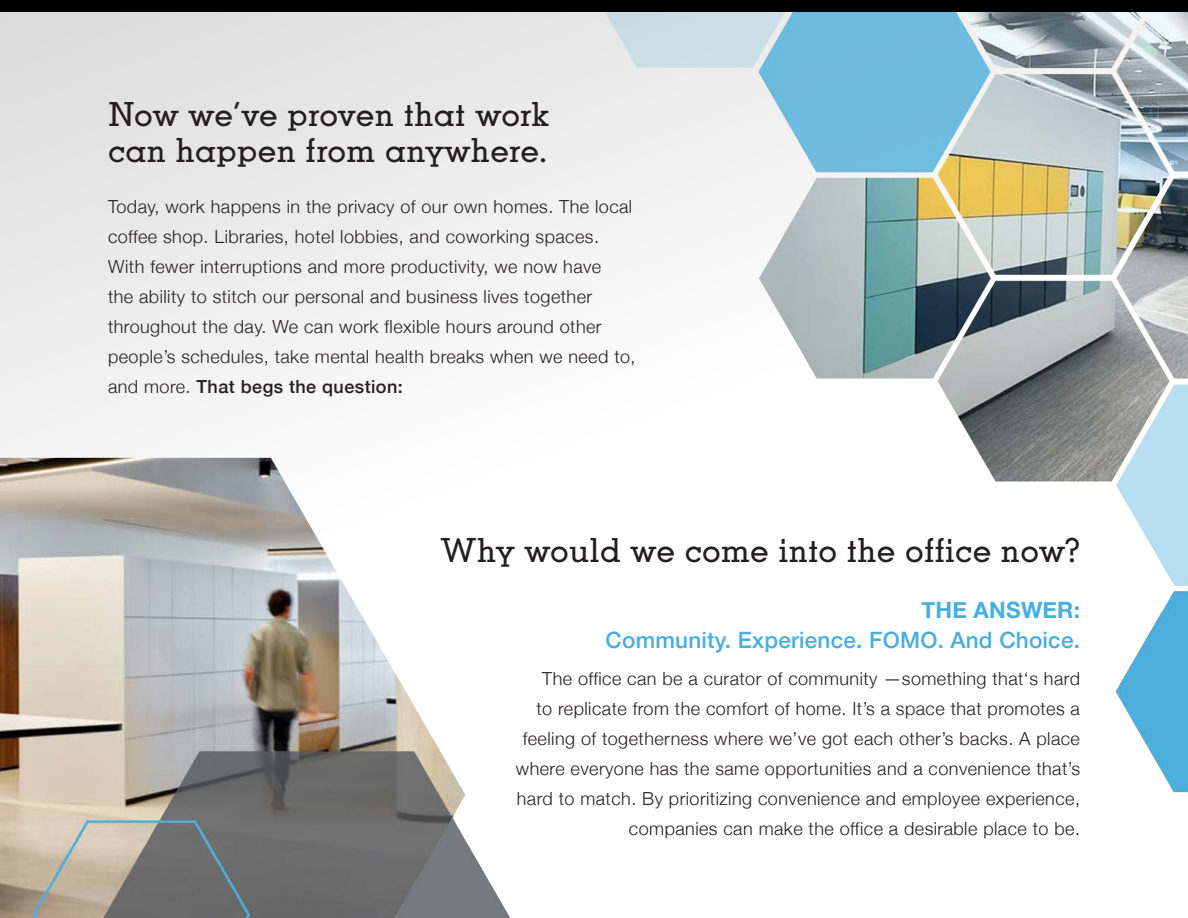
<style>
.page{position:relative;width:1188px;height:918px;background:#fff}
.page>*{position:absolute;margin:0;border:0;box-sizing:border-box;transform-origin:0 0}
.Body_Copy{font:300 36px "Memphis";letter-spacing:.01em;color:#231f20}
.Body_Copy-2{font:500 22.5px/30px "Helvetica Neue";letter-spacing:.01em;color:#49aedd;text-align:right}
.Body_Copy-3{font:300 18px/30px "Helvetica Neue";letter-spacing:.025em;color:#231f20}
.s1{font-weight:500}
.s2{font-weight:700}
</style>
<div class="page">
<img style="left:0;top:12px;width:1188px;height:906px">
<div style="left:0;top:0;width:1188px;height:12px;background:#000"></div>
<p class="Body_Copy" style="left:108px;top:95px;width:443px">Now we’ve proven that work</p>
<p class="Body_Copy" style="left:108px;top:131px;width:441px">can happen from anywhere.</p>
<p class="Body_Copy-3" style="left:108px;top:190px;width:529px">Today, work happens in the privacy of our own homes. The local coffee shop. Libraries, hotel lobbies, and coworking spaces.<br>With fewer interruptions and more productivity, we now have<br>the ability to stitch our personal and business lives together throughout the day. We can work flexible hours around other people’s schedules, take mental health breaks when we need to, and more. <span class="s1">That begs the question:</span></p>
<p class="Body_Copy" style="left:441px;top:531px;width:640px">Why would we come into the office now?</p>
<p class="Body_Copy-2" style="left:606px;top:593px;width:476px"><span class="s2">THE ANSWER:<br></span>Community. Experience. FOMO. And Choice.</p>
<p class="Body_Copy-3" style="left:516px;top:662px;width:566px;text-align:right">The office can be a curator of community —something that‘s hard<br>to replicate from the comfort of home. It’s a space that promotes a feeling of togetherness where we’ve got each other’s backs. A place where everyone has the same opportunities and a convenience that’s hard to match. By prioritizing convenience and employee experience, companies can make the office a desirable place to be.</p>
</div>
